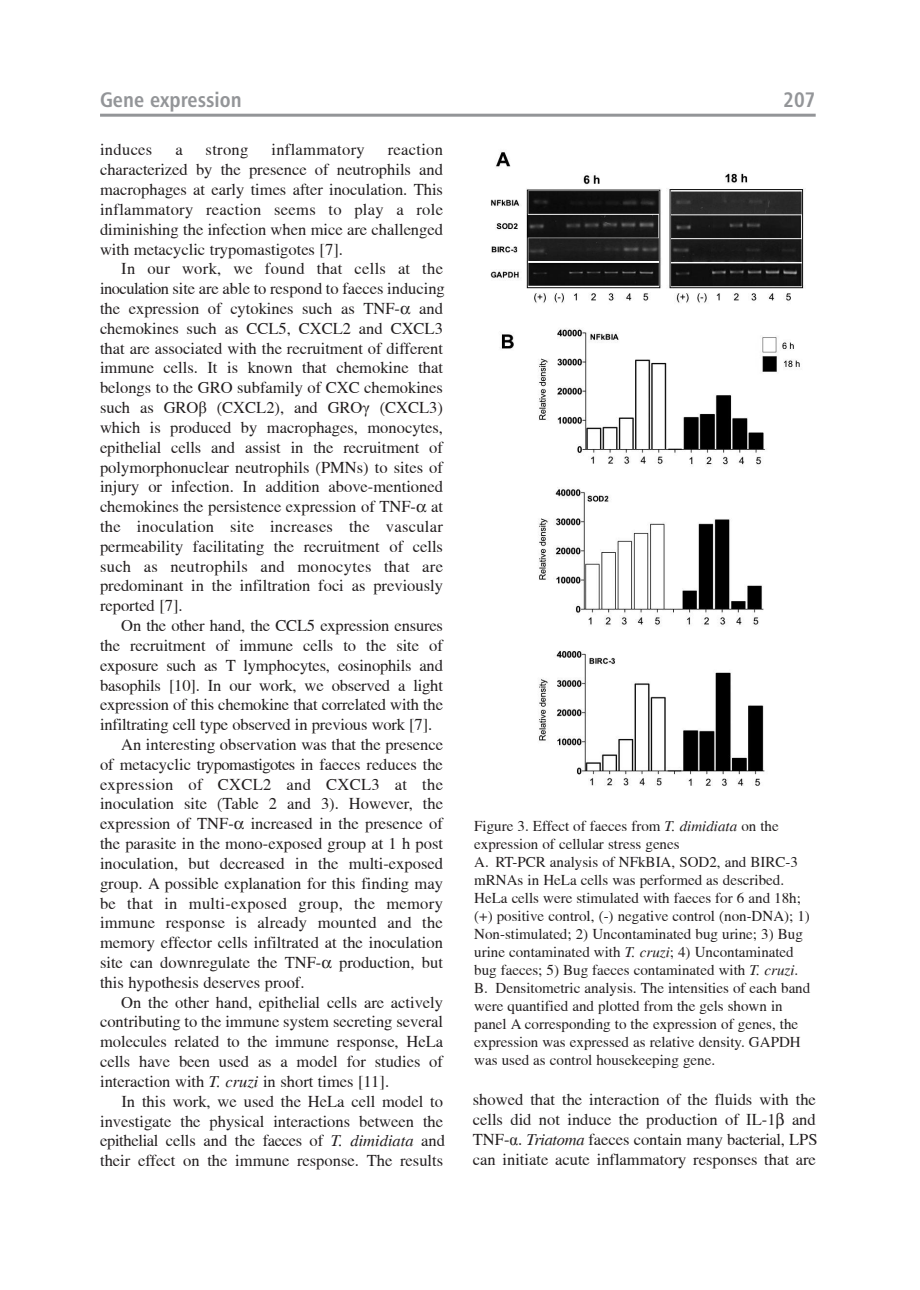
<style>
.page{position:relative;width:920px;height:1290px;background:#fff}
.page>*{position:absolute;margin:0;border:0;box-sizing:border-box;transform-origin:0 0}
.t1{font:21px "Humnst 777 Cn PL Bold A";color:#939598}
.t2{font:16.5px/19.8px "Toronto";color:#231f20;text-align:justify}
.t3{font:16.5px "Toronto";letter-spacing:.02em;color:#231f20}
.t4{font:16.5px "Toronto";letter-spacing:-.02em;color:#231f20}
.t5{font:15px/18px "Toronto";color:#231f20}
.s1{font-family:"Times New Roman"}
.s2{font-style:italic}
</style>
<div class="page">
<hr style="left:100px;top:114px;width:716px;height:3px;background:#939598">
<img style="left:490px;top:152px;width:314px;height:634px">
<p class="t1" style="left:100px;top:88px;width:143px">Gene expression</p>
<p class="t1" style="left:784px;top:88px;width:34px">207</p>
<p class="t2" style="left:100px;top:140px;width:345px;text-indent:288px">reaction characterized by the presence of neutrophils and macrophages at early times after inoculation. This inflammatory reaction seems to play a role diminishing the infection when mice are challenged with metacyclic trypomastigotes [7].</p>
<p class="t2" style="left:100px;top:259px;width:346px;text-indent:21px">In our work, we found that cells at the inoculation site are able to respond to faeces inducing the expression of cytokines such as TNF- and chemokines such as CCL5, CXCL2 and CXCL3 that are associated with the recruitment of different immune cells. It is known that chemokine that belongs to the GRO subfamily of CXC chemokines such as GRO<span class="s1">β</span> (CXCL2), and GRO<span class="s1">γ</span> (CXCL3) which is produced by macrophages, monocytes, epithelial cells and assist in the recruitment of polymorphonuclear neutrophils (PMNs) to sites of injury or infection. In addition above-mentioned chemokines the persistence expression of TNF- at the inoculation site increases the vascular permeability facilitating the recruitment of cells such as neutrophils and monocytes that are predominant in the infiltration foci as previously reported [7].</p>
<p class="t2" style="left:121px;top:616px;width:323px">On the other hand, the CCL5 expression ensures</p>
<p class="t2" style="left:100px;top:635px;width:344px">the recruitment of immune cells to the site of</p>
<p class="t2" style="left:100px;top:655px;width:344px">exposure such as T lymphocytes, eosinophils and</p>
<p class="t2" style="left:100px;top:675px;width:344px">basophils [10]. In our work, we observed a light</p>
<p class="t2" style="left:100px;top:695px;width:344px">expression of this chemokine that correlated with the</p>
<p class="t2" style="left:100px;top:715px;width:334px">infiltrating cell type observed in previous work [7].</p>
<p class="t2" style="left:121px;top:734px;width:323px">An interesting observation was that the presence</p>
<p class="t2" style="left:100px;top:754px;width:344px">of metacyclic trypomastigotes in faeces reduces the</p>
<p class="t3" style="left:100px;top:775px;width:344px">expression of CXCL2 and CXCL3 at the</p>
<p class="t2" style="left:100px;top:794px;width:344px">inoculation site (Table 2 and 3). However, the</p>
<p class="t2" style="left:100px;top:814px;width:344px">expression of TNF- increased in the presence of</p>
<p class="t2" style="left:100px;top:834px;width:344px">the parasite in the mono-exposed group at 1 h post</p>
<p class="t2" style="left:100px;top:853px;width:344px">inoculation, but decreased in the multi-exposed</p>
<p class="t2" style="left:100px;top:873px;width:344px">group. A possible explanation for this finding may</p>
<p class="t3" style="left:100px;top:894px;width:344px">be that in multi-exposed group, the memory</p>
<p class="t2" style="left:100px;top:913px;width:344px">immune response is already mounted and the</p>
<p class="t2" style="left:100px;top:933px;width:345px">memory effector cells infiltrated at the inoculation</p>
<p class="t2" style="left:100px;top:952px;width:344px">site can downregulate the TNF- production, but</p>
<p class="t2" style="left:100px;top:972px;width:206px">this hypothesis deserves proof.</p>
<p class="t2" style="left:121px;top:992px;width:323px">On the other hand, epithelial cells are actively</p>
<p class="t2" style="left:100px;top:1012px;width:345px">contributing to the immune system secreting several</p>
<p class="t2" style="left:100px;top:1032px;width:344px">molecules related to the immune response, HeLa</p>
<p class="t2" style="left:100px;top:1052px;width:344px">cells have been used as a model for studies of</p>
<p class="t2" style="left:100px;top:1071px;width:291px">interaction with <span class="s2">T. cruzi</span> in short times [11].</p>
<p class="t2" style="left:121px;top:1091px;width:323px">In this work, we used the HeLa cell model to</p>
<p class="t2" style="left:100px;top:1111px;width:344px">investigate the physical interactions between the</p>
<p class="t4" style="left:100px;top:1131px;width:346px">epithelial cells and the faeces of <span class="s2">T. dimidiata</span> and</p>
<p class="t2" style="left:100px;top:1151px;width:344px">their effect on the immune response. The results</p>
<p class="t3" style="left:100px;top:141px;width:54px">induces</p>
<p class="t2" style="left:175px;top:140px;width:9px">a</p>
<p class="t2" style="left:206px;top:140px;width:44px">strong</p>
<p class="t3" style="left:271px;top:141px;width:95px">inflammatory</p>
<p class="t5" style="left:474px;top:816px;width:338px">Figure 3. Effect of faeces from <span class="s2">T. dimidiata</span> on the expression of cellular stress genes<br>A. RT-PCR analysis of NFkBIA, SOD2, and BIRC-3 mRNAs in HeLa cells was performed as described.<br>HeLa cells were stimulated with faeces for 6 and 18h; (+) positive control, (-) negative control (non-DNA); 1)<br>Non-stimulated; 2) Uncontaminated bug urine; 3) Bug urine contaminated with <span class="s2">T. cruzi</span>; 4) Uncontaminated bug faeces; 5) Bug faeces contaminated with <span class="s2">T. cruzi</span>.<br>B. Densitometric analysis. The intensities of each band were quantified and plotted from the gels shown in panel A corresponding to the expression of genes, the expression was expressed as relative density. GAPDH was used as control housekeeping gene.</p>
<p class="t2" style="left:473px;top:1089px;width:346px">showed that the interaction of the fluids with the cells did not induce the production of IL-1 and TNF-<span class="s1">α</span>. <span class="s2">Triatoma</span> faeces contain many bacterial, LPS can initiate acute inflammatory responses that are</p>
</div>
